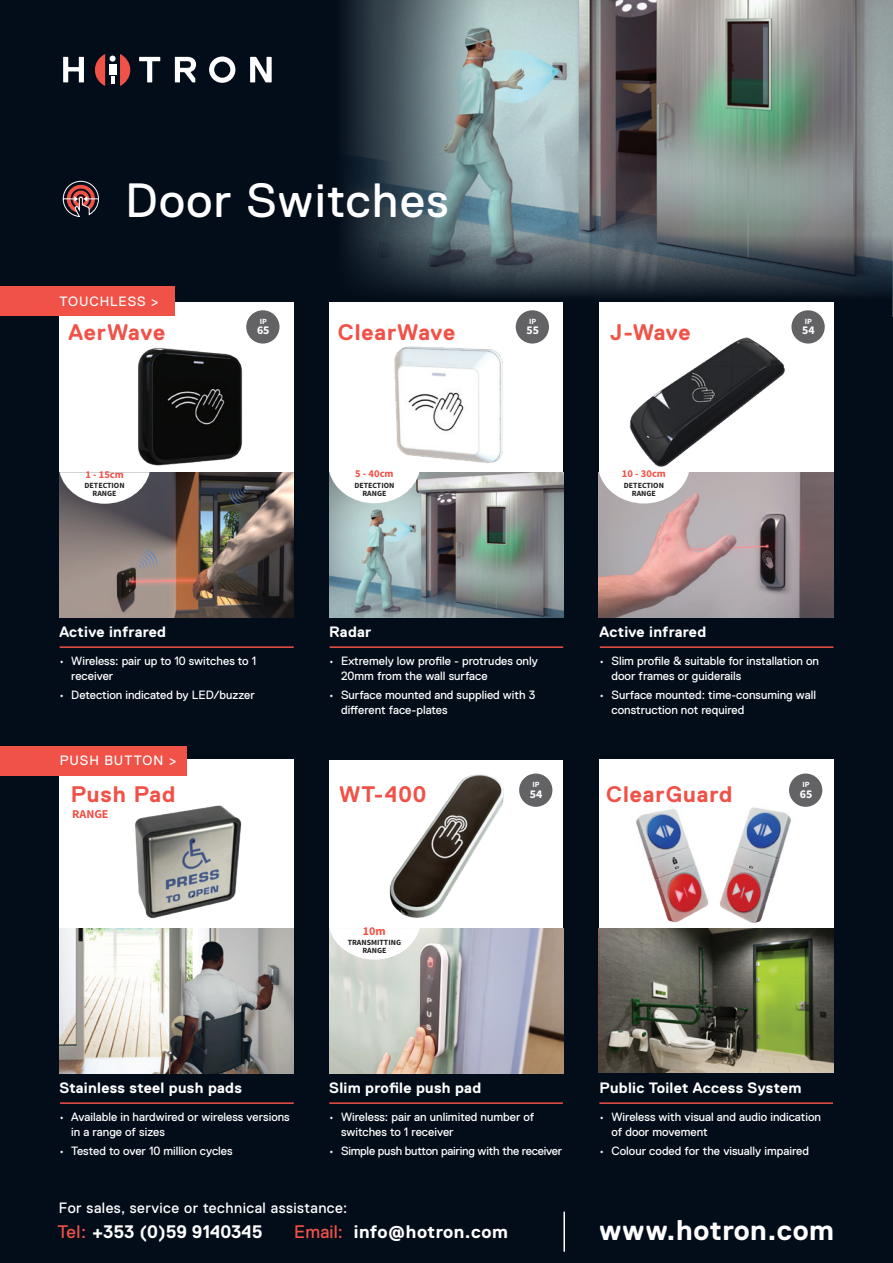
<style>
.page{position:relative;width:893px;height:1263px;background:#fff}
.page>*{position:absolute;margin:0;border:0;box-sizing:border-box;transform-origin:0 0}
.t1{font:48px "Replica LL";letter-spacing:.03em;color:#fff}
.t2{font:700 28.5px "Replica LL";letter-spacing:.02em;color:#fff}
.t3{font:700 22.5px "Replica LL";letter-spacing:.04em;color:#f05248}
.t4{font:700 18.15px "Replica LL";letter-spacing:.03em;color:#fff}
.t5{font:700 18.15px "Replica LL";color:#fff}
.t6{font:700 15px "Replica LL";letter-spacing:.02em;color:#fff}
.t7{font:15px "Replica LL";letter-spacing:.03em;color:#fff}
.t8{font:13.5px "Replica LL";letter-spacing:.07em;color:#fff}
.t9{font:12px/15px "Replica LL";color:#fff}
.t10{font:12px "Replica LL";letter-spacing:-.02em;color:#fff}
.t11{font:700 12px "Source Sans Pro";color:#f05248}
.t12{font:700 11.85px "Source Sans Pro";color:#fff}
.t13{font:700 10.5px "Source Sans Pro";color:#f05248}
.t14{font:700 7.95px/8.2px "Source Sans Pro";color:#231f20;text-align:center}
.t15{font:700 7.95px "Source Sans Pro";color:#fff}
.s1{font-weight:400;color:#f05248}
</style>
<div class="page">
<div style="left:0;top:256px;width:893px;height:1007px;background:#030d1a"></div>
<img style="left:512px;top:0;width:381px;height:316px">
<svg style="left:0;top:0;width:512px;height:302px;background:#1b2732"></svg>
<svg style="left:329px;top:210px;width:563px;height:233px"></svg>
<svg style="left:63px;top:57px;width:21px;height:25px"></svg>
<svg style="left:139px;top:57px;width:21px;height:25px"></svg>
<svg style="left:175px;top:57px;width:21px;height:25px"></svg>
<svg style="left:250px;top:57px;width:22px;height:25px"></svg>
<svg style="left:209px;top:57px;width:26px;height:26px"></svg>
<svg style="left:95px;top:54px;width:35px;height:32px"></svg>
<hr style="left:563px;top:1211px;width:2px;height:41px;background:#fff">
<svg style="left:63px;top:181px;width:36px;height:36px"></svg>
<div style="left:599px;top:759px;width:234px;height:169px;background:#fff"></div>
<div style="left:329px;top:760px;width:234px;height:168px;background:#fff"></div>
<div style="left:60px;top:760px;width:234px;height:169px;background:#fff"></div>
<img style="left:389px;top:774px;width:132px;height:144px">
<div style="left:60px;top:302px;width:234px;height:171px;background:#fff"></div>
<div style="left:599px;top:302px;width:234px;height:171px;background:#fff"></div>
<div style="left:329px;top:302px;width:234px;height:171px;background:#fff"></div>
<hr style="left:330px;top:646px;width:233px;height:2px;background:#f05248">
<hr style="left:60px;top:646px;width:234px;height:2px;background:#f05248">
<hr style="left:599px;top:1102px;width:234px;height:2px;background:#f05248">
<hr style="left:600px;top:646px;width:233px;height:2px;background:#f05248">
<hr style="left:329px;top:1102px;width:234px;height:2px;background:#f05248">
<hr style="left:60px;top:1102px;width:234px;height:2px;background:#f05248">
<img style="left:138px;top:331px;width:125px;height:142px">
<img style="left:60px;top:473px;width:234px;height:144px">
<img style="left:60px;top:928px;width:234px;height:145px">
<img style="left:329px;top:473px;width:234px;height:144px">
<img style="left:599px;top:473px;width:234px;height:144px">
<img style="left:329px;top:928px;width:234px;height:145px">
<svg style="left:60px;top:472px;width:90px;height:32px;background:#d0cfd1"></svg>
<svg style="left:329px;top:472px;width:90px;height:31px;background:#e7ebeb"></svg>
<svg style="left:329px;top:928px;width:90px;height:31px;background:#f5f6f4"></svg>
<svg style="left:599px;top:472px;width:90px;height:31px;background:#ebe9ea"></svg>
<img style="left:394px;top:346px;width:109px;height:117px">
<img style="left:623px;top:337px;width:168px;height:136px">
<img style="left:135px;top:805px;width:107px;height:114px">
<img style="left:599px;top:928px;width:234px;height:145px">
<div style="left:0;top:746px;width:186px;height:29px;background:#f05248"></div>
<div style="left:791px;top:310px;width:34px;height:34px;background:#636366;border-radius:50%"></div>
<div style="left:516px;top:310px;width:33px;height:34px;background:#636366;border-radius:50%"></div>
<div style="left:246px;top:310px;width:33px;height:34px;background:#636366;border-radius:50%"></div>
<div style="left:519px;top:773px;width:33px;height:34px;background:#636366;border-radius:50%"></div>
<div style="left:789px;top:773px;width:33px;height:34px;background:#636366;border-radius:50%"></div>
<div style="left:0;top:286px;width:174px;height:30px;background:#f05248"></div>
<img style="left:718px;top:784px;width:87px;height:149px">
<img style="left:627px;top:809px;width:91px;height:128px">
<h1 class="t1" style="left:125px;top:174px;width:325px">Door Switches</h1>
<p class="t8" style="left:59px;top:294px;width:101px">TOUCHLESS &gt;</p>
<p class="t15" style="left:260px;top:316px;width:9px">IP</p>
<p class="t12" style="left:257px;top:323px;width:14px">65</p>
<h3 class="t3" style="left:69px;top:319px;width:98px">AerWave</h3>
<h3 class="t3" style="left:338px;top:319px;width:119px">ClearWave</h3>
<p class="t15" style="left:529px;top:316px;width:9px">IP</p>
<p class="t12" style="left:526px;top:323px;width:14px">55</p>
<h3 class="t3" style="left:610px;top:319px;width:82px">J-Wave</h3>
<p class="t15" style="left:805px;top:316px;width:9px">IP</p>
<p class="t12" style="left:802px;top:323px;width:14px">54</p>
<p class="t13" style="left:85px;top:467px;width:40px">1 - 15cm</p>
<p class="t14" style="left:85px;top:481px;width:42px">DETECTION<br>RANGE</p>
<p class="t13" style="left:355px;top:467px;width:40px">5 - 40cm</p>
<p class="t14" style="left:354px;top:481px;width:42px">DETECTION<br>RANGE</p>
<p class="t13" style="left:622px;top:467px;width:45px">10 - 30cm</p>
<p class="t14" style="left:624px;top:481px;width:42px">DETECTION<br>RANGE</p>
<p class="t6" style="left:59px;top:624px;width:108px">Active infrared</p>
<p class="t9" style="left:71px;top:654px;width:187px;text-indent:-12px">• Wireless: pair up to 10 switches to 1 receiver</p>
<p class="t9" style="left:59px;top:688px;width:197px">• Detection indicated by LED/buzzer</p>
<p class="t8" style="left:60px;top:753px;width:118px">PUSH BUTTON &gt;</p>
<p class="t6" style="left:329px;top:624px;width:44px">Radar</p>
<p class="t9" style="left:341px;top:654px;width:198px;text-indent:-12px">• Extremely low profile - protrudes only<br>20mm from the wall surface</p>
<p class="t9" style="left:341px;top:688px;width:196px;text-indent:-12px">• Surface mounted and supplied with 3 different face-plates</p>
<h3 class="t3" style="left:71px;top:782px;width:106px">Push Pad</h3>
<h3 class="t3" style="left:339px;top:782px;width:89px">WT-400</h3>
<p class="t11" style="left:72px;top:806px;width:38px">RANGE</p>
<p class="t11" style="left:363px;top:923px;width:24px">10m</p>
<p class="t14" style="left:348px;top:938px;width:55px">TRANSMITTING<br>RANGE</p>
<p class="t15" style="left:533px;top:779px;width:9px">IP</p>
<p class="t12" style="left:530px;top:786px;width:14px">54</p>
<p class="t6" style="left:600px;top:624px;width:108px">Active infrared</p>
<p class="t9" style="left:611px;top:654px;width:209px;text-indent:-12px">• Slim profile &amp; suitable for installation on door frames or guiderails</p>
<p class="t9" style="left:611px;top:688px;width:206px;text-indent:-12px">• Surface mounted: time-consuming wall construction not required</p>
<h3 class="t3" style="left:606px;top:782px;width:127px">ClearGuard</h3>
<p class="t15" style="left:802px;top:779px;width:9px">IP</p>
<p class="t12" style="left:800px;top:786px;width:14px">65</p>
<p class="t6" style="left:59px;top:1080px;width:184px">Stainless steel push pads</p>
<p class="t9" style="left:71px;top:1109px;width:220px;text-indent:-12px">• Available in hardwired or wireless versions in a range of sizes</p>
<p class="t9" style="left:59px;top:1144px;width:175px">• Tested to over 10 million cycles</p>
<p class="t6" style="left:329px;top:1080px;width:154px">Slim profile push pad</p>
<p class="t9" style="left:341px;top:1109px;width:195px;text-indent:-12px">• Wireless: pair an unlimited number of switches to 1 receiver</p>
<p class="t10" style="left:329px;top:1145px;width:235px">• Simple push button pairing with the receiver</p>
<p class="t7" style="left:59px;top:1199px;width:290px">For sales, service or technical assistance:</p>
<p class="t6" style="left:600px;top:1080px;width:203px">Public Toilet Access System</p>
<p class="t9" style="left:611px;top:1109px;width:211px;text-indent:-12px">• Wireless with visual and audio indication of door movement</p>
<p class="t9" style="left:600px;top:1144px;width:211px">• Colour coded for the visually impaired</p>
<h3 class="t5" style="left:57px;top:1222px;width:207px"><span class="s1">Tel:</span> +353 (0)59 9140345</h3>
<h3 class="t4" style="left:294px;top:1222px;width:215px"><span class="s1">Email:</span> info@hotron.com</h3>
<h2 class="t2" style="left:599px;top:1214px;width:236px">www.hotron.com</h2>
</div>
